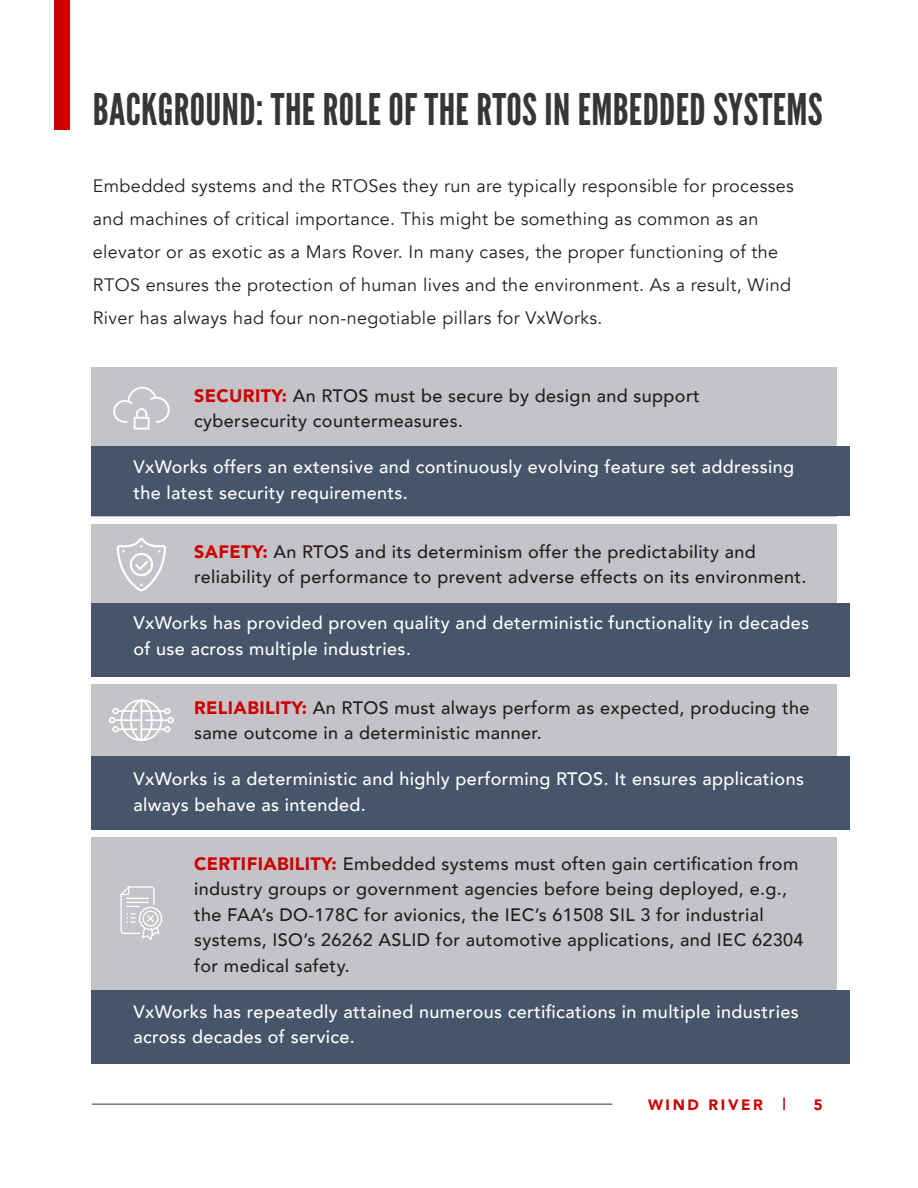
<style>
.page{position:relative;width:918px;height:1188px;background:#fff}
.page>*{position:absolute;margin:0;border:0;box-sizing:border-box;transform-origin:0 0}
.t1{font:43.5px "League Gothic";letter-spacing:.01em;color:#363636}
.Body{font:500 18px/25.5px "Avenir";letter-spacing:.02em;color:#231f20}
.Body-2{font:500 18px/25.5px "Avenir";letter-spacing:.02em;color:#fff}
.Body-3{font:18px/33px "Avenir";letter-spacing:.02em;color:#231f20}
.t2{font:900 15px "Avenir";letter-spacing:.175em;color:#c00}
.s1{font-weight:900;color:#c00}
</style>
<div class="page">
<svg style="left:783px;top:1098px;width:2px;height:12px"></svg>
<hr style="left:92px;top:1104px;width:520px;height:1px;background:#363636">
<div style="left:92px;top:367px;width:745px;height:149px;background:#bfbdc1"></div>
<div style="left:92px;top:524px;width:745px;height:153px;background:#bfbdc1"></div>
<div style="left:92px;top:684px;width:745px;height:146px;background:#bfbdc1"></div>
<div style="left:92px;top:837px;width:745px;height:207px;background:#bfbdc1"></div>
<div style="left:54px;top:0;width:15px;height:130px;background:#c00"></div>
<div style="left:92px;top:447px;width:758px;height:69px;background:#465569"></div>
<div style="left:92px;top:603px;width:758px;height:74px;background:#465569"></div>
<div style="left:92px;top:756px;width:758px;height:74px;background:#465569"></div>
<div style="left:92px;top:990px;width:758px;height:74px;background:#465569"></div>
<svg style="left:113px;top:387px;width:57px;height:42px"></svg>
<svg style="left:117px;top:538px;width:49px;height:53px"></svg>
<svg style="left:109px;top:699px;width:65px;height:42px"></svg>
<svg style="left:120px;top:886px;width:43px;height:54px"></svg>
<h1 class="t1" style="left:93px;top:83px;width:732px">BACKGROUND: THE ROLE OF THE RTOS IN EMBEDDED SYSTEMS</h1>
<p class="Body-3" style="left:93px;top:169px;width:702px">Embedded systems and the RTOSes they run are typically responsible for processes and machines of critical importance. This might be something as common as an elevator or as exotic as a Mars Rover. In many cases, the proper functioning of the RTOS ensures the protection of human lives and the environment. As a result, Wind River has always had four non-negotiable pillars for VxWorks.</p>
<p class="Body" style="left:194px;top:382px;width:507px"><span class="s1">SECURITY:</span> An RTOS must be secure by design and support cybersecurity countermeasures.</p>
<p class="Body-2" style="left:133px;top:453px;width:662px">VxWorks offers an extensive and continuously evolving feature set addressing the latest security requirements.</p>
<p class="Body" style="left:194px;top:538px;width:614px"><span class="s1">SAFETY:</span> An RTOS and its determinism offer the predictability and reliability of performance to prevent adverse effects on its environment.</p>
<p class="Body-2" style="left:133px;top:609px;width:677px">VxWorks has provided proven quality and deterministic functionality in decades of use across multiple industries.</p>
<p class="Body" style="left:194px;top:694px;width:617px"><span class="s1">RELIABILITY:</span> An RTOS must always perform as expected, producing the same outcome in a deterministic manner.</p>
<p class="Body-2" style="left:133px;top:765px;width:672px">VxWorks is a deterministic and highly performing RTOS. It ensures applications always behave as intended.</p>
<p class="Body" style="left:194px;top:850px;width:611px"><span class="s1">CERTIFIABILITY:</span> Embedded systems must often gain certification from industry groups or government agencies before being deployed, e.g., the FAA’s DO-178C for avionics, the IEC’s 61508 SIL 3 for industrial systems, ISO’s 26262 ASLID for automotive applications, and IEC 62304 for medical safety.</p>
<p class="Body-2" style="left:133px;top:998px;width:667px">VxWorks has repeatedly attained numerous certifications in multiple industries across decades of service.</p>
<p class="t2" style="left:648px;top:1092px;width:117px">WIND RIVER</p>
<p class="t2" style="left:814px;top:1092px;width:10px">5</p>
</div>
